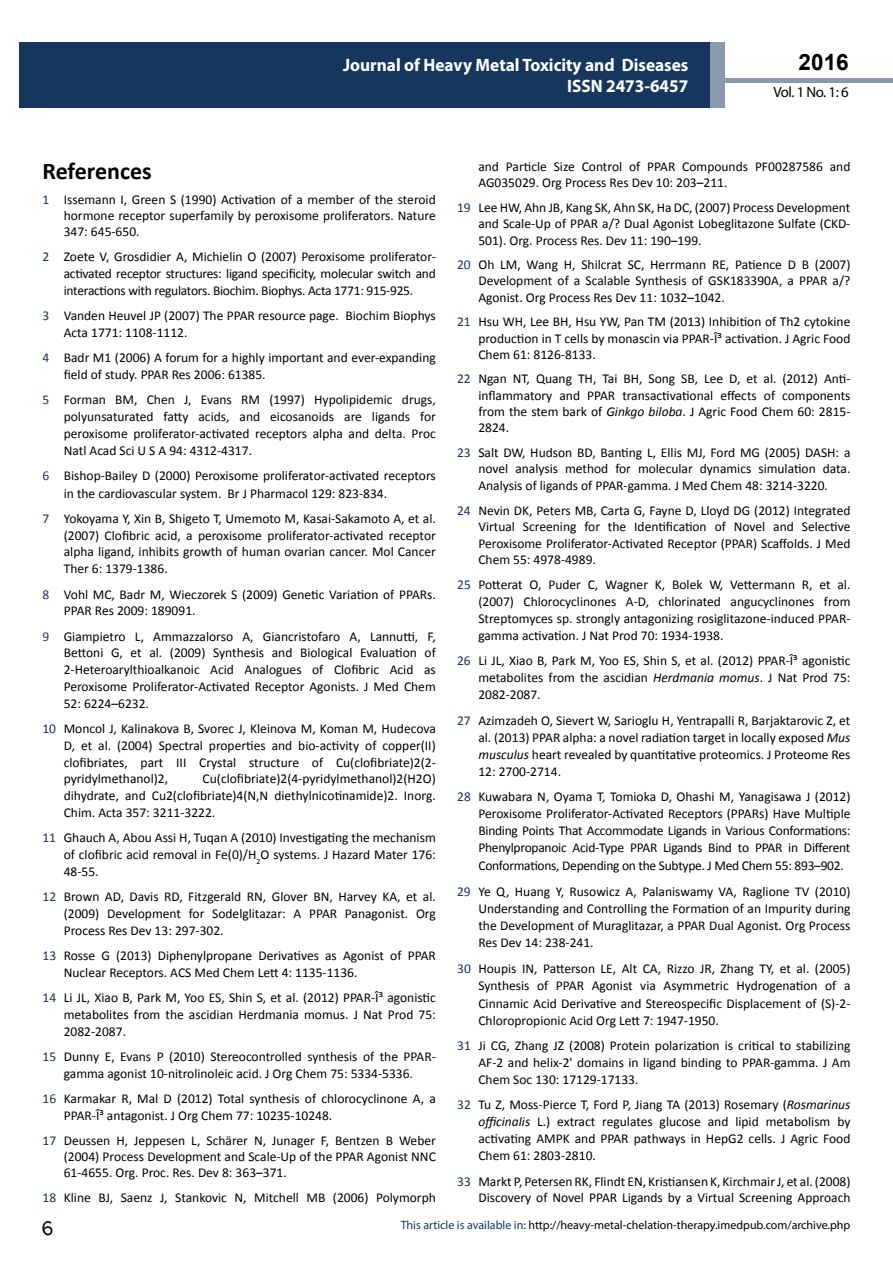
<style>
.page{position:relative;width:893px;height:1263px;background:#fff}
.page>*{position:absolute;margin:0;border:0;box-sizing:border-box;transform-origin:0 0}
.t1{font:25.5px "Tunga";color:#000}
.t2{font:700 24px "Calibri";color:#000}
.t3{font:700 22.5px "Arial";color:#000}
.t4{font:700 18px/21.6px "Myriad Pro";color:#fff;text-align:right;scale:.96 1}
.t5{font:14.85px "Myriad Pro";color:#000}
.t6{font:13.5px/16.8px "Calibri";color:#000;text-align:justify}
.t7{font:12px "Myriad Pro";color:#000}
.s1{color:#16365d}
.s2{font-style:italic}
</style>
<div class="page">
<hr style="left:725px;top:78px;width:168px;height:4px;background:#8a9aae">
<div style="left:19px;top:42px;width:690px;height:66px;background:#16365d"></div>
<div style="left:709px;top:42px;width:16px;height:66px;background:#8a9aae"></div>
<h3 class="t4" style="left:517px;top:53px;width:198px">ARCHIVOS DE MEDICINA<br>ISSN 1698-9465</h3>
<h3 class="t3" style="left:799px;top:47px;width:52px">2016</h3>
<h3 class="t4" style="left:343px;top:53px;width:361px">Journal of Heavy Metal Toxicity and Diseases<br>ISSN 2473-6457</h3>
<p class="t5" style="left:773px;top:83px;width:77px">Vol. 1 No. 1: 6</p>
<h2 class="t2" style="left:43px;top:156px;width:111px">References</h2>
<p class="t6" style="left:64px;top:191px;width:374px;line-height:16.2px;text-indent:-21px"><span class="s1">1</span> Issemann I, Green S (1990) Activation of a member of the steroid hormone receptor superfamily by peroxisome proliferators. Nature 347: 645-650.</p>
<p class="t6" style="left:64px;top:248px;width:374px;text-indent:-21px"><span class="s1">2</span> Zoete V, Grosdidier A, Michielin O (2007) Peroxisome proliferator&shy;activated receptor structures: ligand specificity, molecular switch and interactions with regulators. Biochim. Biophys. Acta 1771: 915-925.</p>
<p class="t6" style="left:64px;top:307px;width:374px;text-indent:-21px"><span class="s1">3</span> Vanden Heuvel JP (2007) The PPAR resource page. Biochim Biophys<br>Acta 1771: 1108-1112.</p>
<p class="t6" style="left:64px;top:349px;width:374px;text-indent:-21px"><span class="s1">4</span> Badr M1 (2006) A forum for a highly important and ever-expanding field of study. PPAR Res 2006: 61385.</p>
<p class="t6" style="left:64px;top:391px;width:374px;text-indent:-21px"><span class="s1">5</span> Forman BM, Chen J, Evans RM (1997) Hypolipidemic drugs, polyunsaturated fatty acids, and eicosanoids are ligands for peroxisome proliferator-activated receptors alpha and delta. Proc Natl Acad Sci U S A 94: 4312-4317.</p>
<p class="t6" style="left:64px;top:467px;width:374px;text-indent:-21px"><span class="s1">6</span> Bishop-Bailey D (2000) Peroxisome proliferator-activated receptors in the cardiovascular system. Br J Pharmacol 129: 823-834.</p>
<p class="t6" style="left:64px;top:510px;width:374px;text-indent:-21px"><span class="s1">7</span> Yokoyama Y, Xin B, Shigeto T, Umemoto M, Kasai-Sakamoto A, et al. (2007) Clofibric acid, a peroxisome proliferator-activated receptor alpha ligand, inhibits growth of human ovarian cancer. Mol Cancer Ther 6: 1379-1386.</p>
<p class="t6" style="left:64px;top:586px;width:374px;text-indent:-21px"><span class="s1">8</span> Vohl MC, Badr M, Wieczorek S (2009) Genetic Variation of PPARs.<br>PPAR Res 2009: 189091.</p>
<p class="t6" style="left:64px;top:628px;width:374px;text-indent:-21px"><span class="s1">9</span> Giampietro L, Ammazzalorso A, Giancristofaro A, Lannutti, F, Bettoni G, et al. (2009) Synthesis and Biological Evaluation of 2-Heteroarylthioalkanoic Acid Analogues of Clofibric Acid as Peroxisome Proliferator-Activated Receptor Agonists. J Med Chem 52: 6224–6232.</p>
<p class="t6" style="left:64px;top:720px;width:374px;text-indent:-21px"><span class="s1">10</span> Moncol J, Kalinakova B, Svorec J, Kleinova M, Koman M, Hudecova D, et al. (2004) Spectral properties and bio-activity of copper(II) clofibriates, part III Crystal structure of Cu(clofibriate)2(2- pyridylmethanol)2,</p>
<p class="t6" style="left:64px;top:771px;width:374px;text-indent:139px">Cu(clofibriate)2(4-pyridylmethanol)2(H2O) dihydrate, and Cu2(clofibriate)4(N,N diethylnicotinamide)2. Inorg.<br>Chim. Acta 357: 3211-3222.</p>
<p class="t6" style="left:64px;top:829px;width:374px;text-indent:-21px"><span class="s1">11</span> Ghauch A, Abou Assi H, Tuqan A (2010) Investigating the mechanism of clofibric acid removal in Fe(0)/H<sub>2</sub>O systems. J Hazard Mater 176:<br>48-55.</p>
<p class="t6" style="left:64px;top:888px;width:374px;text-indent:-21px"><span class="s1">12</span> Brown AD, Davis RD, Fitzgerald RN, Glover BN, Harvey KA, et al. (2009) Development for Sodelglitazar: A PPAR Panagonist. Org Process Res Dev 13: 297-302.</p>
<p class="t6" style="left:64px;top:947px;width:374px;text-indent:-21px"><span class="s1">13</span> Rosse G (2013) Diphenylpropane Derivatives as Agonist of PPAR<br>Nuclear Receptors. ACS Med Chem Lett 4: 1135-1136.</p>
<p class="t6" style="left:64px;top:989px;width:374px;text-indent:-21px"><span class="s1">14</span> Li JL, Xiao B, Park M, Yoo ES, Shin S, et al. (2012) PPAR-Î³ agonistic metabolites from the ascidian Herdmania momus. J Nat Prod 75:<br>2082-2087.</p>
<p class="t6" style="left:43px;top:1048px;width:395px;text-align:center"><span class="s1">15</span> Dunny E, Evans P (2010) Stereocontrolled synthesis of the PPAR&shy;gamma agonist 10-nitrolinoleic acid. J Org Chem 75: 5334-5336.</p>
<p class="t6" style="left:64px;top:1090px;width:374px;text-indent:-21px"><span class="s1">16</span> Karmakar R, Mal D (2012) Total synthesis of chlorocyclinone A, a<br>PPAR-Î³ antagonist. J Org Chem 77: 10235-10248.</p>
<p class="t6" style="left:64px;top:1132px;width:374px;line-height:16.2px;text-indent:-21px"><span class="s1">17</span> Deussen H, Jeppesen L, Schärer N, Junager F, Bentzen B Weber (2004) Process Development and Scale-Up of the PPAR Agonist NNC 61-4655. Org. Proc. Res. Dev 8: 363–371.</p>
<p class="t6" style="left:43px;top:1189px;width:395px"><span class="s1">18</span> Kline BJ, Saenz J, Stankovic N, Mitchell MB (2006) Polymorph</p>
<p class="t6" style="left:478px;top:159px;width:374px;line-height:16.2px">and Particle Size Control of PPAR Compounds PF00287586 and<br>AG035029. Org Process Res Dev 10: 203–211.</p>
<p class="t6" style="left:478px;top:200px;width:374px;line-height:16.2px;text-indent:-21px"><span class="s1">19</span> Lee HW, Ahn JB, Kang SK, Ahn SK, Ha DC, (2007) Process Development and Scale-Up of PPAR a/? Dual Agonist Lobeglitazone Sulfate (CKD-501). Org. Process Res. Dev 11: 190–199.</p>
<p class="t6" style="left:478px;top:257px;width:374px;line-height:16.2px;text-indent:-21px"><span class="s1">20</span> Oh LM, Wang H, Shilcrat SC, Herrmann RE, Patience D B (2007)<br>Development of a Scalable Synthesis of GSK183390A, a PPAR a/?<br>Agonist. Org Process Res Dev 11: 1032–1042.</p>
<p class="t6" style="left:478px;top:314px;width:374px;line-height:16.2px;text-indent:-21px"><span class="s1">21</span> Hsu WH, Lee BH, Hsu YW, Pan TM (2013) Inhibition of Th2 cytokine production in T cells by monascin via PPAR-Î³ activation. J Agric Food Chem 61: 8126-8133.</p>
<p class="t6" style="left:478px;top:371px;width:374px;line-height:16.2px;text-indent:-21px"><span class="s1">22</span> Ngan NT, Quang TH, Tai BH, Song SB, Lee D, et al. (2012) Anti&shy;inflammatory and PPAR transactivational effects of components from the stem bark of <span class="s2">Ginkgo biloba</span>. J Agric Food Chem 60: 2815- 2824.</p>
<p class="t6" style="left:478px;top:444px;width:374px;line-height:16.4px;text-indent:-21px"><span class="s1">23</span> Salt DW, Hudson BD, Banting L, Ellis MJ, Ford MG (2005) DASH: a novel analysis method for molecular dynamics simulation data.<br>Analysis of ligands of PPAR-gamma. J Med Chem 48: 3214-3220.</p>
<p class="t6" style="left:478px;top:502px;width:374px;text-indent:-21px"><span class="s1">24</span> Nevin DK, Peters MB, Carta G, Fayne D, Lloyd DG (2012) Integrated Virtual Screening for the Identification of Novel and Selective Peroxisome Proliferator-Activated Receptor (PPAR) Scaffolds. J Med Chem 55: 4978-4989.</p>
<p class="t6" style="left:478px;top:576px;width:374px;text-indent:-21px"><span class="s1">25</span> Potterat O, Puder C, Wagner K, Bolek W, Vettermann R, et al. (2007) Chlorocyclinones A-D, chlorinated angucyclinones from Streptomyces sp. strongly antagonizing rosiglitazone-induced PPAR&shy;gamma activation. J Nat Prod 70: 1934-1938.</p>
<p class="t6" style="left:478px;top:652px;width:374px;text-indent:-21px"><span class="s1">26</span> Li JL, Xiao B, Park M, Yoo ES, Shin S, et al. (2012) PPAR-Î³ agonistic metabolites from the ascidian <span class="s2">Herdmania momus</span>. J Nat Prod 75:<br>2082-2087.</p>
<p class="t6" style="left:478px;top:712px;width:374px;text-indent:-21px"><span class="s1">27</span> Azimzadeh O, Sievert W, Sarioglu H, Yentrapalli R, Barjaktarovic Z, et al. (2013) PPAR alpha: a novel radiation target in locally exposed <span class="s2">Mus musculus</span> heart revealed by quantitative proteomics. J Proteome Res 12: 2700-2714.</p>
<p class="t6" style="left:478px;top:788px;width:374px;line-height:17.2px;text-indent:-21px"><span class="s1">28</span> Kuwabara N, Oyama T, Tomioka D, Ohashi M, Yanagisawa J (2012)<br>Peroxisome Proliferator-Activated Receptors (PPARs) Have Multiple Binding Points That Accommodate Ligands in Various Conformations:<br>Phenylpropanoic Acid-Type PPAR Ligands Bind to PPAR in Different Conformations, Depending on the Subtype. J Med Chem 55: 893–902.</p>
<p class="t6" style="left:478px;top:882px;width:374px;line-height:17.2px;text-indent:-21px"><span class="s1">29</span> Ye Q, Huang Y, Rusowicz A, Palaniswamy VA, Raglione TV (2010)<br>Understanding and Controlling the Formation of an Impurity during the Development of Muraglitazar, a PPAR Dual Agonist. Org Process Res Dev 14: 238-241.</p>
<p class="t6" style="left:478px;top:960px;width:374px;text-indent:-21px"><span class="s1">30</span> Houpis IN, Patterson LE, Alt CA, Rizzo JR, Zhang TY, et al. (2005)<br>Synthesis of PPAR Agonist via Asymmetric Hydrogenation of a Cinnamic Acid Derivative and Stereospecific Displacement of (S)-2- Chloropropionic Acid Org Lett 7: 1947-1950.</p>
<p class="t6" style="left:478px;top:1037px;width:374px;text-indent:-21px"><span class="s1">31</span> Ji CG, Zhang JZ (2008) Protein polarization is critical to stabilizing AF-2 and helix-2' domains in ligand binding to PPAR-gamma. J Am Chem Soc 130: 17129-17133.</p>
<p class="t6" style="left:478px;top:1096px;width:374px;text-indent:-21px"><span class="s1">32</span> Tu Z, Moss-Pierce T, Ford P, Jiang TA (2013) Rosemary (<span class="s2">Rosmarinus officinalis</span> L.) extract regulates glucose and lipid metabolism by activating AMPK and PPAR pathways in HepG2 cells. J Agric Food Chem 61: 2803-2810.</p>
<p class="t6" style="left:457px;top:1173px;width:395px;line-height:16.2px;text-align:right"><span class="s1">33</span> Markt P, Petersen RK, Flindt EN, Kristiansen K, KirchmairJ, et al. (2008)<br>Discovery of Novel PPAR Ligands by a Virtual Screening Approach</p>
<h1 class="t1" style="left:42px;top:1211px;width:14px">6</h1>
<p class="t7" style="left:401px;top:1218px;width:451px"><span class="s1">This article is available in</span>: http://heavy-metal-chelation-therapy.imedpub.com/archive.php</p>
</div>
